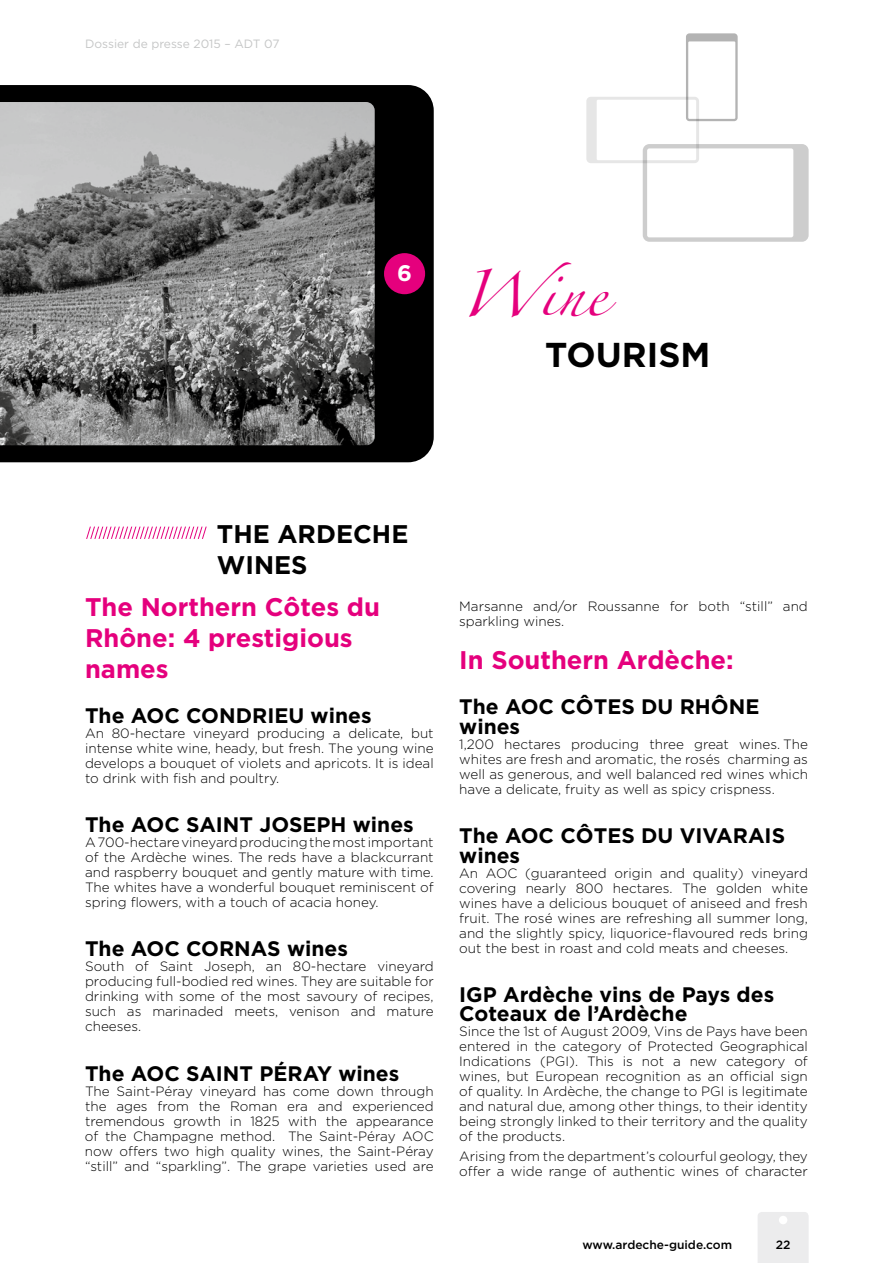
<style>
.page{position:relative;width:893px;height:1263px;background:#fff}
.page>*{position:absolute;margin:0;border:0;box-sizing:border-box;transform-origin:0 0}
.t1{font:42px "Zapfino";color:#e5007d}
.t2{font:700 34.5px "Gotham";color:#000}
.t3{font:700 25.5px/30.6px "Gotham";color:#e5007d}
.t4{font:700 25.5px/30.6px "Gotham";color:#000}
.t5{font:700 22.5px "Gotham";color:#fff}
.t6{font:700 21px/19.5px "Gotham";color:#000}
.t7{font:300 13.5px/15px "Gotham";color:#000;text-align:justify}
.t8{font:12px "Gotham";color:#c5c6c6}
.t9{font:500 12px "Gotham";color:#000}
</style>
<div class="page">
<div style="left:758px;top:1212px;width:51px;height:51px;background:#ececed"></div>
<div style="left:779px;top:1216px;width:8px;height:8px;background:#fff;border-radius:50%"></div>
<svg style="left:586px;top:33px;width:223px;height:209px"></svg>
<svg style="left:0;top:85px;width:434px;height:377px;background:#696969"></svg>
<div style="left:384px;top:253px;width:41px;height:41px;background:#e5007d;border-radius:50%"></div>
<svg style="left:86px;top:527px;width:121px;height:12px"></svg>
<p class="t8" style="left:85px;top:37px;width:196px">Dossier de presse 2015 – ADT 07</p>
<h3 class="t5" style="left:397px;top:260px;width:16px">6</h3>
<h1 class="t1" style="left:459px;top:276px;width:149px">Wine</h1>
<h2 class="t2" style="left:545px;top:335px;width:167px">TOURISM</h2>
<h3 class="t4" style="left:217px;top:518px;width:193px">THE ARDECHE<br>WINES</h3>
<h3 class="t3" style="left:85px;top:591px;width:296px">The Northern Côtes du<br>Rhône: 4 prestigious names</h3>
<h3 class="t6" style="left:85px;top:705px;width:288px">The AOC CONDRIEU wines</h3>
<p class="t7" style="left:85px;top:725px;width:350px">An 80-hectare vineyard producing a delicate, but intense white wine, heady, but fresh. The young wine develops a bouquet of violets and apricots. It is ideal to drink with fish and poultry.</p>
<h3 class="t6" style="left:85px;top:814px;width:330px">The AOC SAINT JOSEPH wines</h3>
<p class="t7" style="left:85px;top:834px;width:350px">A700-hectarevineyardproducingthemost important of the Ardèche wines. The reds have a blackcurrant and raspberry bouquet and gently mature with time.<br>The whites have a wonderful bouquet reminiscent of spring flowers, with a touch of acacia honey.</p>
<h3 class="t6" style="left:85px;top:938px;width:264px">The AOC CORNAS wines</h3>
<p class="t7" style="left:85px;top:959px;width:350px">South of Saint Joseph, an 80-hectare vineyard producing full-bodied red wines. They are suitable for drinking with some of the most savoury of recipes, such as marinaded meets, venison and mature cheeses.</p>
<h3 class="t6" style="left:85px;top:1063px;width:316px">The AOC SAINT PÉRAY wines</h3>
<p class="t7" style="left:85px;top:1083px;width:350px">The Saint-Péray vineyard has come down through the ages from the Roman era and experienced tremendous growth in 1825 with the appearance of the Champagne method. The Saint-Péray AOC now offers two high quality wines, the Saint-Péray “still” and “sparkling”. The grape varieties used are</p>
<p class="t7" style="left:459px;top:598px;width:350px">Marsanne and/or Roussanne for both “still” and sparkling wines.</p>
<h3 class="t3" style="left:459px;top:644px;width:276px">In Southern Ardèche:</h3>
<h3 class="t6" style="left:459px;top:696px;width:302px">The AOC CÔTES DU RHÔNE wines</h3>
<p class="t7" style="left:459px;top:736px;width:350px">1,200 hectares producing three great wines. The whites are fresh and aromatic, the rosés charming as well as generous, and well balanced red wines which have a delicate, fruity as well as spicy crispness.</p>
<h3 class="t6" style="left:459px;top:825px;width:327px">The AOC CÔTES DU VIVARAIS wines</h3>
<p class="t7" style="left:459px;top:865px;width:350px">An AOC (guaranteed origin and quality) vineyard covering nearly 800 hectares. The golden white wines have a delicious bouquet of aniseed and fresh fruit. The rosé wines are refreshing all summer long, and the slightly spicy, liquorice-flavoured reds bring out the best in roast and cold meats and cheeses.</p>
<h3 class="t6" style="left:459px;top:984px;width:316px">IGP Ardèche vins de Pays des<br>Coteaux de l’Ardèche</h3>
<p class="t7" style="left:459px;top:1024px;width:350px">Since the 1st of August 2009, Vins de Pays have been entered in the category of Protected Geographical Indications (PGI). This is not a new category of wines, but European recognition as an official sign of quality. In Ardèche, the change to PGI is legitimate and natural due, among other things, to their identity being strongly linked to their territory and the quality of the products.</p>
<p class="t7" style="left:459px;top:1148px;width:350px">Arising from the department’s colourful geology, they offer a wide range of authentic wines of character</p>
<p class="t9" style="left:582px;top:1237px;width:151px">www.ardeche-guide.com</p>
<p class="t9" style="left:776px;top:1237px;width:16px">22</p>
</div>
